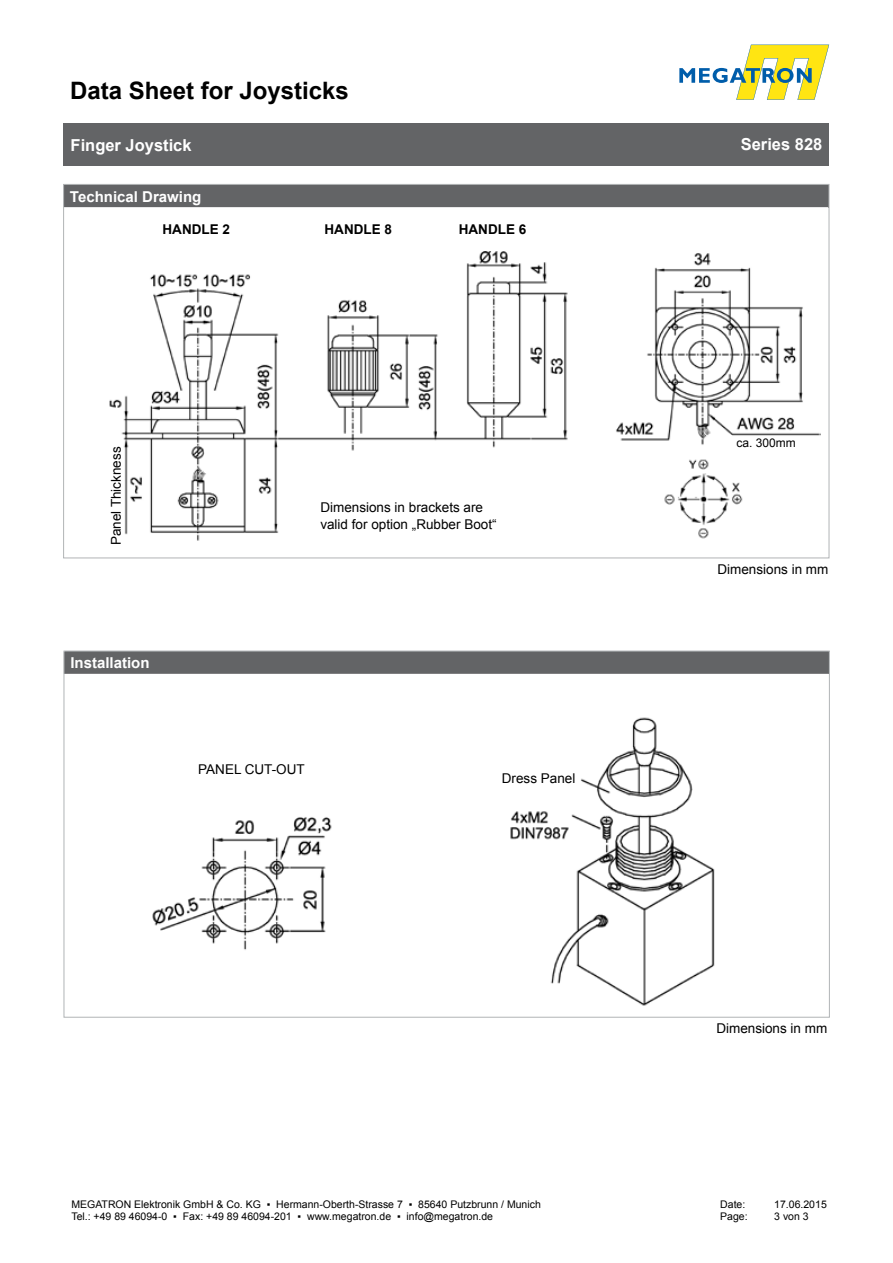
<style>
.page{position:relative;width:893px;height:1263px;background:#fff}
.page>*{position:absolute;margin:0;border:0;box-sizing:border-box;transform-origin:0 0}
.t1{font:700 24px "Arial";color:#000}
.t2{font:700 16.5px "Arial";color:#fff}
.t3{font:700 15px "Arial";color:#fff}
.t4{font:13.5px/16.2px "Arial";color:#000}
.t5{font:700 13.5px "Arial";color:#000}
.t6{font:12px "Arial";color:#000}
.t7{font:10.5px/12.6px "Arial";color:#000}
</style>
<div class="page">
<svg style="left:679px;top:45px;width:150px;height:55px"></svg>
<div style="left:64px;top:123px;width:765px;height:43px;background:#636466"></div>
<div style="left:64px;top:185px;width:764px;height:23px;background:#636466"></div>
<hr style="left:64px;top:207px;width:764px;height:1px;background:#fff">
<div style="left:64px;top:651px;width:765px;height:23px;background:#636466"></div>
<img style="left:109px;top:252px;width:711px;height:289px">
<img style="left:152px;top:717px;width:563px;height:289px">
<h1 class="t1" style="left:70px;top:74px;width:280px">Data Sheet for Joysticks</h1>
<h2 class="t2" style="left:71px;top:134px;width:123px">Finger Joystick</h2>
<h2 class="t2" style="left:741px;top:133px;width:83px">Series 828</h2>
<h3 class="t3" style="left:70px;top:186px;width:133px">Technical Drawing</h3>
<p class="t5" style="left:163px;top:221px;width:69px">HANDLE 2</p>
<p class="t5" style="left:325px;top:221px;width:69px">HANDLE 8</p>
<p class="t5" style="left:459px;top:221px;width:69px">HANDLE 6</p>
<p class="t4" style="left:108px;top:545px;width:100px;rotate:-90deg">Panel Thickness</p>
<h3 class="t3" style="left:70px;top:653px;width:81px">Installation</h3>
<p class="t4" style="left:320px;top:500px;width:178px">Dimensions in brackets are valid for option „Rubber Boot“</p>
<p class="t4" style="left:198px;top:761px;width:108px">PANEL CUT-OUT</p>
<p class="t4" style="left:502px;top:770px;width:75px">Dress Panel</p>
<p class="t6" style="left:736px;top:435px;width:61px">ca. 300mm</p>
<p class="t4" style="left:717px;top:562px;width:113px">Dimensions in mm</p>
<p class="t4" style="left:716px;top:1020px;width:113px">Dimensions in mm</p>
<p class="t7" style="left:71px;top:1198px;width:471px">MEGATRON Elektronik GmbH &amp; Co. KG ▪ Hermann-Oberth-Strasse 7 ▪ 85640 Putzbrunn / Munich<br>Tel.: +49 89 46094-0 ▪ Fax: +49 89 46094-201 ▪ www.megatron.de ▪ info@megatron.de</p>
<p class="t7" style="left:720px;top:1198px;width:27px">Date:</p>
<p class="t7" style="left:774px;top:1198px;width:54px">17.06.2015</p>
<p class="t7" style="left:720px;top:1210px;width:29px">Page:</p>
<p class="t7" style="left:774px;top:1210px;width:36px">3 von 3</p>
</div>
